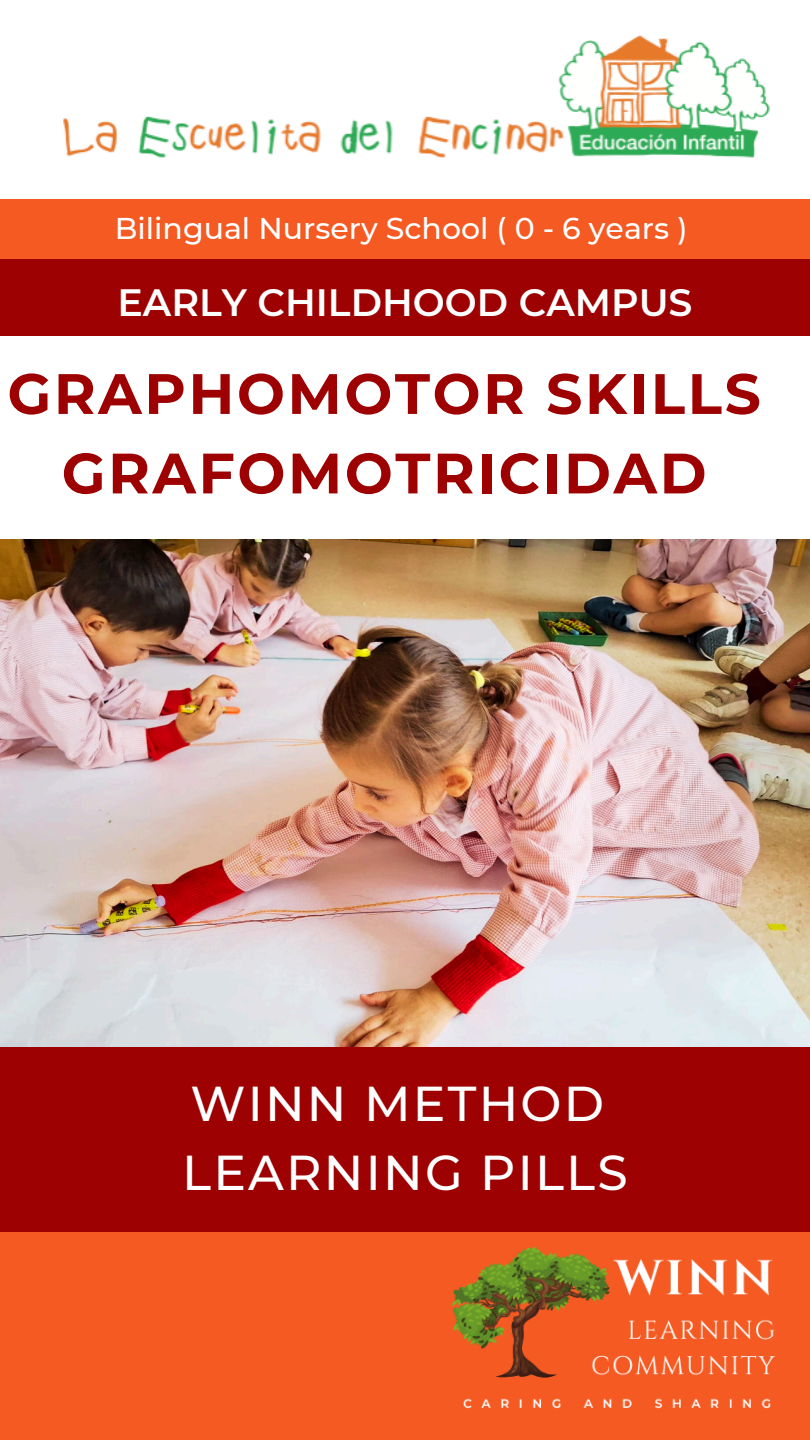
<style>
.page{position:relative;width:810px;height:1440px;background:#fff}
.page>*{position:absolute;margin:0;border:0;box-sizing:border-box;transform-origin:0 0}
.t1{font:700 56.9px/79.5px "Montserrat";letter-spacing:.045em;color:#9d0101;text-align:center}
.t2{font:500 48.8px/68.2px "Montserrat";letter-spacing:.045em;color:#fff}
.t3{font:600 38px "Montserrat";color:#fff}
.t4{font:500 30px "Montserrat";color:#fff}
</style>
<div class="page">
<img style="left:63px;top:35px;width:707px;height:123px">
<div style="left:0;top:199px;width:810px;height:60px;background:#f45a22"></div>
<div style="left:0;top:259px;width:810px;height:77px;background:#9d0101"></div>
<div style="left:0;top:1232px;width:384px;height:208px;background:#f45a22"></div>
<img style="left:384px;top:1232px;width:426px;height:208px">
<div style="left:0;top:1046px;width:810px;height:186px;background:#9d0101"></div>
<img style="left:0;top:540px;width:810px;height:506px">
<h1 class="t4" style="left:115px;top:210px;width:574px">Bilingual Nursery School ( 0 - 6 years )</h1>
<h3 class="t3" style="left:117px;top:280px;width:577px">EARLY CHILDHOOD CAMPUS</h3>
<p class="t1" style="left:7px;top:354px;width:755px">GRAPHOMOTOR SKILLS<br>GRAFOMOTRICIDAD</p>
<p class="t2" style="left:182px;top:1070px;width:447px">WINN METHOD<br>LEARNING PILLS</p>
</div>
